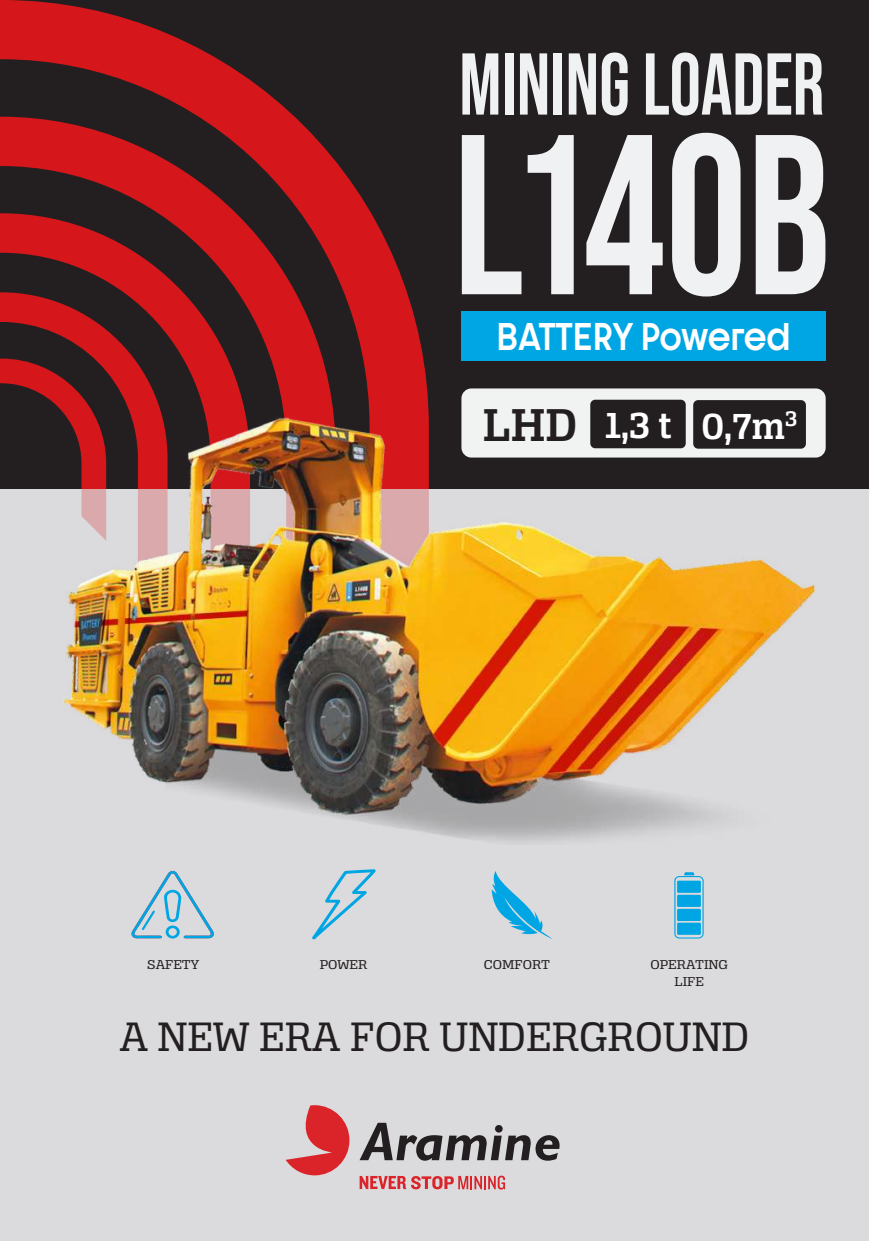
<style>
.page{position:relative;width:869px;height:1241px;background:#fff}
.page>*{position:absolute;margin:0;border:0;box-sizing:border-box;transform-origin:0 0}
.t1{font:700 227.33px "Bebas Neue Pro";color:#f0f1f2;scale:.9 1}
.t2{font:700 87.5px "Bebas Neue Pro";color:#f0f1f2;scale:.9 1}
.t3{font:43.75px "Alianza Slab 400";color:#231f20}
.t4{font:38.5px "Alianza Slab 600";color:#fff}
.t5{font:700 37.98px "Dystopian";color:#fff;scale:.9 1}
.t6{font:13.65px/16.3px "Alianza Slab 400";color:#231f20;text-align:center;scale:1.08 1}
.s1{font-size:49px;color:#231f20}
</style>
<div class="page">
<div style="left:0;top:0;width:868px;height:1240px;background:#dbdadc"></div>
<div style="left:0;top:0;width:868px;height:488px;background:#231f20"></div>
<svg style="left:0;top:0;width:416px;height:321px"></svg>
<svg style="left:0;top:292px;width:167px;height:29px"></svg>
<svg style="left:131px;top:898px;width:83px;height:40px"></svg>
<svg style="left:312px;top:898px;width:49px;height:42px"></svg>
<svg style="left:493px;top:898px;width:59px;height:41px"></svg>
<svg style="left:674px;top:898px;width:29px;height:40px"></svg>
<div style="left:676px;top:922px;width:24px;height:12px;background:#00a6e4"></div>
<div style="left:676px;top:908px;width:24px;height:12px;background:#00a6e4"></div>
<div style="left:676px;top:894px;width:24px;height:12px;background:#00a6e4"></div>
<svg style="left:359px;top:1122px;width:201px;height:38px"></svg>
<svg style="left:286px;top:1105px;width:63px;height:70px"></svg>
<svg style="left:359px;top:1175px;width:146px;height:14px"></svg>
<div style="left:461px;top:311px;width:364px;height:49px;background:#00a6e4"></div>
<img style="left:0;top:321px;width:868px;height:577px">
<div style="left:590px;top:399px;width:95px;height:49px;background:#231f20;border-radius:5px"></div>
<div style="left:693px;top:400px;width:112px;height:48px;background:#231f20;border-radius:5px"></div>
<h2 class="t2" style="left:459px;top:34px;width:407px">MINING LOADER</h2>
<h1 class="t1" style="left:453px;top:85px;width:420px">L140B</h1>
<h3 class="t5" style="left:496px;top:313px;width:329px">BATTERY Powered</h3>
<h3 class="t4" style="left:482px;top:403px;width:316px"><span class="s1">LHD</span> 1,3 t 0,7m<sup>3</sup></h3>
<p class="t6" style="left:147px;top:956px;width:50px">SAFETY</p>
<p class="t6" style="left:319px;top:956px;width:46px">POWER</p>
<p class="t6" style="left:483px;top:956px;width:63px">COMFORT</p>
<p class="t6" style="left:650px;top:956px;width:73px">OPERATING<br>LIFE</p>
<h3 class="t3" style="left:120px;top:1012px;width:630px">A NEW ERA FOR UNDERGROUND</h3>
</div>
